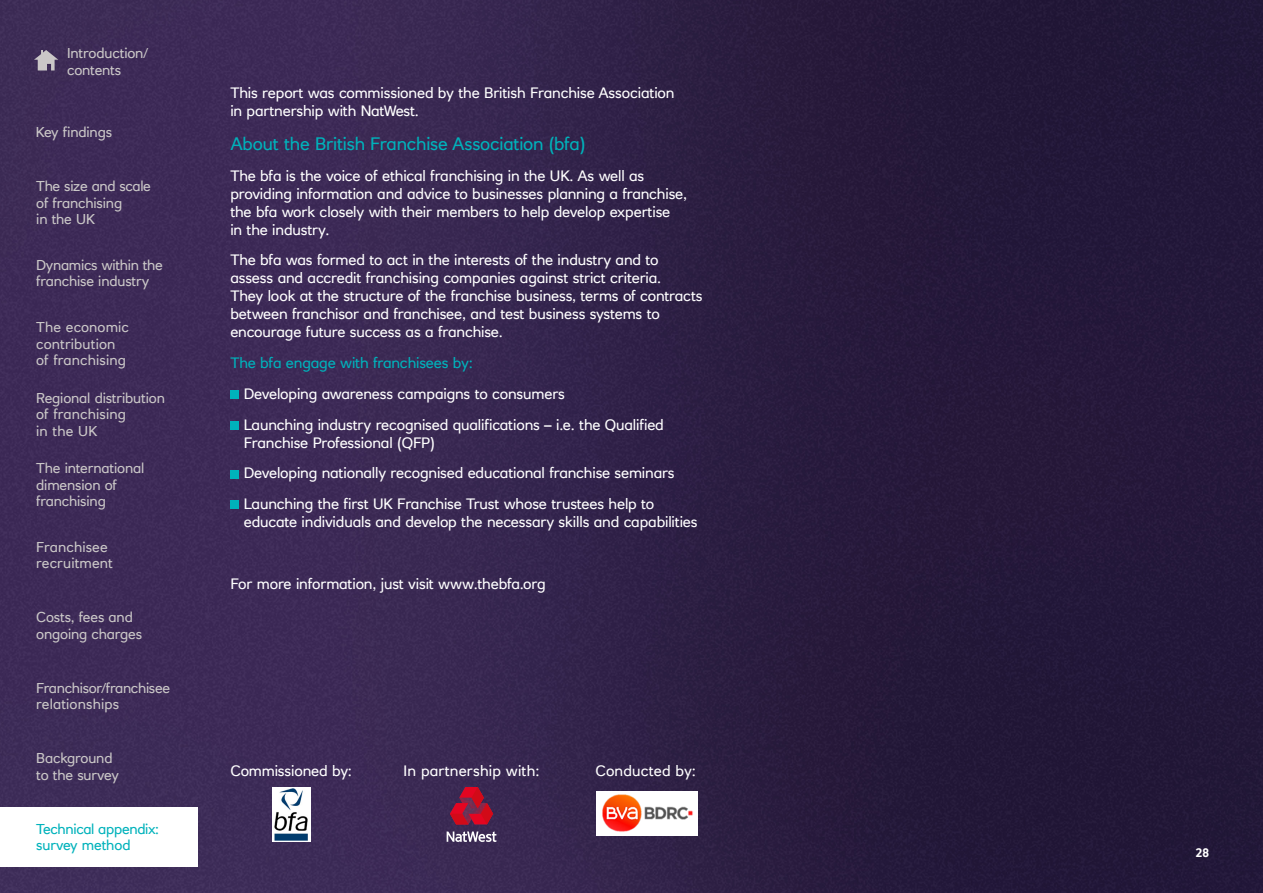
<style>
.page{position:relative;width:1263px;height:893px;background:#fff}
.page>*{position:absolute;margin:0;border:0;box-sizing:border-box;transform-origin:0 0}
.t1{font:18px "RN House Sans";letter-spacing:-.01em;color:#00b2bb}
.t2{font:15px/18px "RN House Sans";letter-spacing:-.01em;color:#fff}
.t3{font:15px "RN House Sans";letter-spacing:-.01em;color:#00b2bb}
.t4{font:15px "RN House Sans";letter-spacing:.01em;color:#fff}
.t5{font:14.25px/16.5px "RN House Sans";letter-spacing:-.01em;color:#cac7c7}
.t6{font:14.25px/16.5px "RN House Sans";letter-spacing:.01em;color:#cac7c7}
.t7{font:14.25px/16.5px "RN House Sans";letter-spacing:-.02em;color:#00b2bb}
.t8{font:700 12px "RN House Sans";color:#fff}
</style>
<div class="page">
<img style="left:0;top:0;width:1263px;height:893px">
<div style="left:0;top:807px;width:197px;height:59px;background:#fff"></div>
<div style="left:230px;top:390px;width:9px;height:9px;background:#00b2bb"></div>
<div style="left:230px;top:421px;width:9px;height:9px;background:#00b2bb"></div>
<div style="left:230px;top:470px;width:9px;height:8px;background:#00b2bb"></div>
<div style="left:230px;top:501px;width:9px;height:8px;background:#00b2bb"></div>
<img style="left:272px;top:787px;width:38px;height:55px">
<svg style="left:447px;top:831px;width:49px;height:11px"></svg>
<svg style="left:450px;top:787px;width:43px;height:37px;background:#951937"></svg>
<img style="left:596px;top:791px;width:102px;height:44px">
<svg style="left:34px;top:50px;width:24px;height:20px"></svg>
<p class="t5" style="left:67px;top:45px;width:83px">Introduction/ contents</p>
<p class="t5" style="left:36px;top:123px;width:78px">Key findings</p>
<p class="t5" style="left:36px;top:178px;width:116px">The size and scale of franchising<br>in the UK</p>
<p class="t5" style="left:36px;top:256px;width:128px">Dynamics within the franchise industry</p>
<p class="t6" style="left:36px;top:319px;width:94px">The economic contribution of franchising</p>
<p class="t5" style="left:36px;top:389px;width:130px">Regional distribution of franchising<br>in the UK</p>
<p class="t5" style="left:36px;top:460px;width:110px">The international dimension of franchising</p>
<p class="t6" style="left:36px;top:538px;width:78px">Franchisee recruitment</p>
<p class="t5" style="left:36px;top:609px;width:107px">Costs, fees and ongoing charges</p>
<p class="t5" style="left:36px;top:679px;width:135px">Franchisor/franchisee relationships</p>
<p class="t5" style="left:36px;top:750px;width:84px">Background to the survey</p>
<p class="t7" style="left:36px;top:820px;width:124px">Technical appendix: survey method</p>
<p class="t2" style="left:230px;top:84px;width:446px">This report was commissioned by the British Franchise Association in partnership with NatWest.</p>
<p class="t1" style="left:230px;top:132px;width:357px">About the British Franchise Association (bfa)</p>
<p class="t2" style="left:230px;top:166px;width:458px">The bfa is the voice of ethical franchising in the UK. As well as providing information and advice to businesses planning a franchise, the bfa work closely with their members to help develop expertise<br>in the industry.</p>
<p class="t2" style="left:230px;top:251px;width:474px">The bfa was formed to act in the interests of the industry and to assess and accredit franchising companies against strict criteria.<br>They look at the structure of the franchise business, terms of contracts between franchisor and franchisee, and test business systems to encourage future success as a franchise.</p>
<p class="t3" style="left:230px;top:353px;width:244px">The bfa engage with franchisees by:</p>
<p class="t2" style="left:244px;top:378px;width:422px;line-height:30.8px">Developing awareness campaigns to consumers<br>Launching industry recognised qualifications – i.e. the Qualified</p>
<p class="t2" style="left:244px;top:427px;width:432px;line-height:30.8px">Franchise Professional (QFP)<br>Developing nationally recognised educational franchise seminars<br>Launching the first UK Franchise Trust whose trustees help to</p>
<p class="t2" style="left:244px;top:513px;width:455px">educate individuals and develop the necessary skills and capabilities</p>
<p class="t2" style="left:230px;top:574px;width:317px">For more information, just visit www.thebfa.org</p>
<p class="t2" style="left:230px;top:762px;width:123px">Commissioned by:</p>
<p class="t4" style="left:404px;top:762px;width:137px">In partnership with:</p>
<p class="t4" style="left:595px;top:762px;width:102px">Conducted by:</p>
<p class="t8" style="left:1196px;top:845px;width:15px">28</p>
</div>
